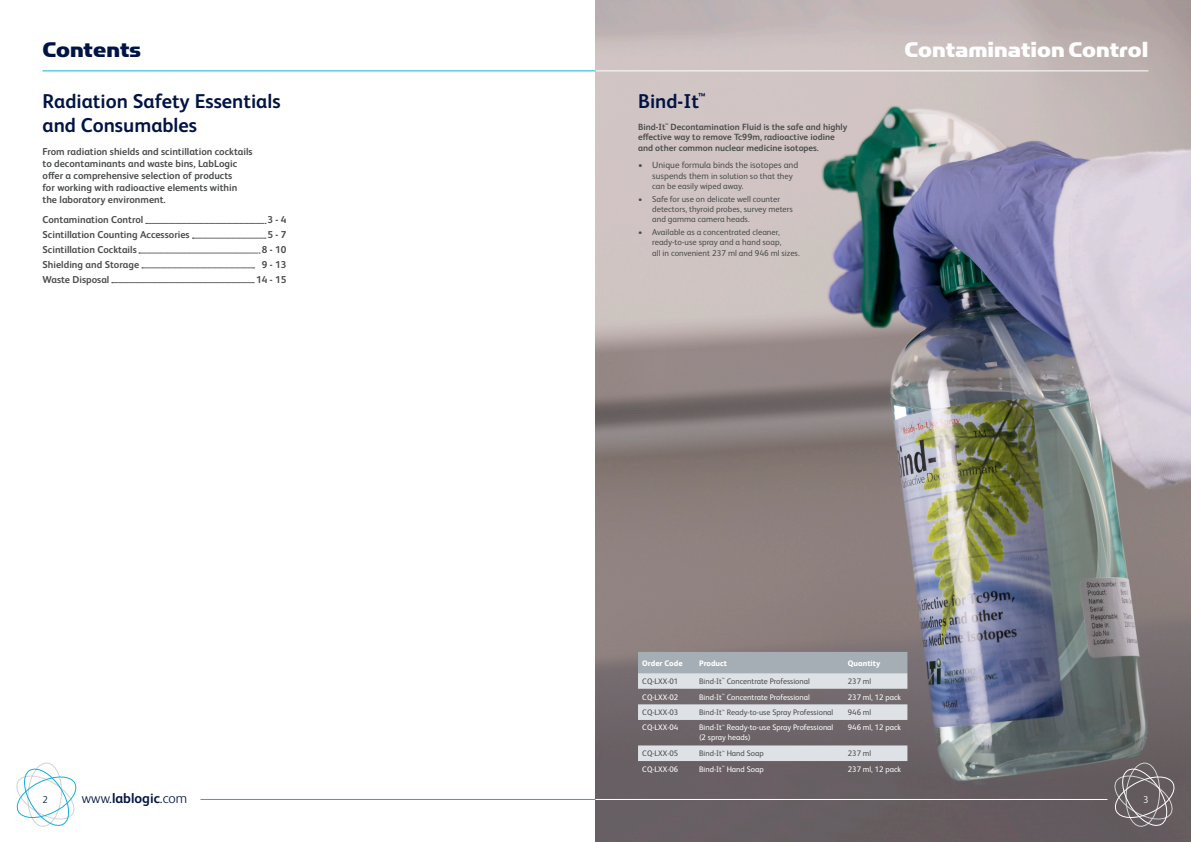
<style>
.page{position:relative;width:1191px;height:842px;background:#fff}
.page>*{position:absolute;margin:0;border:0;box-sizing:border-box;transform-origin:0 0}
.t1{font:24px "Simian Display Chimpanzee";color:#fff}
.t2{font:24px "Simian Display Chimpanzee";color:#001443}
.t3{font:700 20px/24px "FS Albert Pro";color:#001443}
.t4{font:300 14px "FS Albert Pro";letter-spacing:.005em;color:#001443}
.t5{font:700 10px/12px "FS Albert Pro";color:#4b4c4d}
.t6{font:300 10px "FS Albert Pro";color:#001443}
.t7{font:300 10px "FS Albert Pro";color:#fff}
.t8{font:700 9px/10.8px "FS Albert Pro";color:#4b4c4d}
.t9{font:9px "FS Albert Pro";color:#4b4c4d}
.t10{font:8.5px/10.2px "FS Albert Pro";color:#4b4c4d}
.t11{font:8px/9.6px "FS Albert Pro";color:#fff}
.t12{font:8px "FS Albert Pro";color:#4b4c4d}
.t13{font:800 8px "FS Albert Pro";color:#fff}
.s1{font-size:9px}
.s2{font-weight:700}
</style>
<div class="page">
<img style="left:595px;top:0;width:596px;height:842px">
<svg style="left:112px;top:282px;width:142px;height:1px"></svg>
<svg style="left:142px;top:268px;width:113px;height:1px"></svg>
<svg style="left:139px;top:253px;width:121px;height:1px"></svg>
<svg style="left:192px;top:238px;width:74px;height:1px"></svg>
<svg style="left:146px;top:223px;width:120px;height:1px"></svg>
<svg style="left:638px;top:652px;width:269px;height:109px;background:#a8a8ad"></svg>
<hr style="left:43px;top:70px;width:552px;height:1px;background:#0eb0df">
<hr style="left:200px;top:799px;width:395px;height:1px;background:#0eb0df">
<svg style="left:1112px;top:762px;width:64px;height:66px;background:#756e70"></svg>
<svg style="left:16px;top:762px;width:61px;height:65px"></svg>
<hr style="left:595px;top:70px;width:553px;height:1px;background:#fff">
<hr style="left:595px;top:799px;width:512px;height:1px;background:#fff">
<p class="t2" style="left:43px;top:37px;width:100px">Contents</p>
<p class="t1" style="left:904px;top:37px;width:245px">Contamination Control</p>
<p class="t3" style="left:43px;top:88px;width:239px">Radiation Safety Essentials and Consumables</p>
<p class="t5" style="left:43px;top:145px;width:212px">From radiation shields and scintillation cocktails to decontaminants and waste bins, LabLogic offer a comprehensive selection of products<br>for working with radioactive elements within the laboratory environment.</p>
<p class="t5" style="left:43px;top:213px;width:102px">Contamination Control</p>
<p class="t5" style="left:267px;top:213px;width:20px">3 - 4</p>
<p class="t5" style="left:43px;top:228px;width:149px">Scintillation Counting Accessories</p>
<p class="t5" style="left:267px;top:228px;width:20px">5 - 7</p>
<p class="t5" style="left:43px;top:243px;width:96px">Scintillation Cocktails</p>
<p class="t5" style="left:262px;top:243px;width:26px">8 - 10</p>
<p class="t5" style="left:43px;top:258px;width:98px">Shielding and Storage</p>
<p class="t5" style="left:262px;top:258px;width:26px">9 - 13</p>
<p class="t5" style="left:43px;top:273px;width:68px">Waste Disposal</p>
<p class="t5" style="left:256px;top:273px;width:32px">14 - 15</p>
<p class="t3" style="left:638px;top:88px;width:69px">Bind-It<sup>™</sup></p>
<p class="t8" style="left:638px;top:121px;width:211px">Bind-It<sup>™</sup> Decontamination Fluid is the safe and highly effective way to remove Tc99m, radioactive iodine and other common nuclear medicine isotopes.</p>
<p class="t9" style="left:638px;top:158px;width:162px">• Unique formula binds the isotopes and</p>
<p class="t10" style="left:652px;top:170px;width:142px"><span class="s1">suspends them</span> in solution so that they can be easily wiped away.</p>
<p class="t10" style="left:652px;top:193px;width:142px;text-indent:-14px">• Safe for use on delicate well counter detectors, thyroid probes, survey meters and gamma camera heads.</p>
<p class="t10" style="left:652px;top:227px;width:149px;text-indent:-14px">• Available as a concentrated cleaner, ready-to-use spray and a hand soap,<br>all in convenient 237 ml and 946 ml sizes.</p>
<p class="t13" style="left:642px;top:656px;width:42px">Order Code</p>
<p class="t13" style="left:699px;top:656px;width:30px">Product</p>
<p class="t13" style="left:848px;top:656px;width:34px">Quantity</p>
<p class="t12" style="left:642px;top:676px;width:38px">CQ-LXX-01</p>
<p class="t12" style="left:699px;top:676px;width:112px">Bind-It<sup>™</sup> Concentrate Professional</p>
<p class="t12" style="left:848px;top:676px;width:25px">237 ml</p>
<p class="t11" style="left:642px;top:691px;width:38px">CQ-LXX-02</p>
<p class="t11" style="left:699px;top:691px;width:112px">Bind-It<sup>™</sup> Concentrate Professional</p>
<p class="t11" style="left:848px;top:691px;width:55px">237 ml, 12 pack</p>
<p class="t12" style="left:642px;top:707px;width:38px">CQ-LXX-03</p>
<p class="t12" style="left:699px;top:707px;width:136px">Bind-It<sup>™</sup> Ready-to-use Spray Professional</p>
<p class="t12" style="left:848px;top:707px;width:25px">946 ml</p>
<p class="t11" style="left:642px;top:722px;width:38px">CQ-LXX-04</p>
<p class="t11" style="left:699px;top:722px;width:136px">Bind-It<sup>™</sup> Ready-to-use Spray Professional (2 spray heads)</p>
<p class="t11" style="left:848px;top:722px;width:55px">946 ml, 12 pack</p>
<p class="t12" style="left:642px;top:748px;width:38px">CQ-LXX-05</p>
<p class="t12" style="left:699px;top:748px;width:66px">Bind-It<sup>™</sup> Hand Soap</p>
<p class="t12" style="left:848px;top:748px;width:25px">237 ml</p>
<p class="t11" style="left:642px;top:764px;width:38px">CQ-LXX-06</p>
<p class="t11" style="left:699px;top:764px;width:66px">Bind-It<sup>™</sup> Hand Soap</p>
<p class="t11" style="left:848px;top:764px;width:55px">237 ml, 12 pack</p>
<p class="t6" style="left:43px;top:793px;width:7px">2</p>
<p class="t4" style="left:82px;top:789px;width:107px">www.<span class="s2">lablogic</span>.com</p>
<p class="t7" style="left:1143px;top:792px;width:7px">3</p>
</div>
